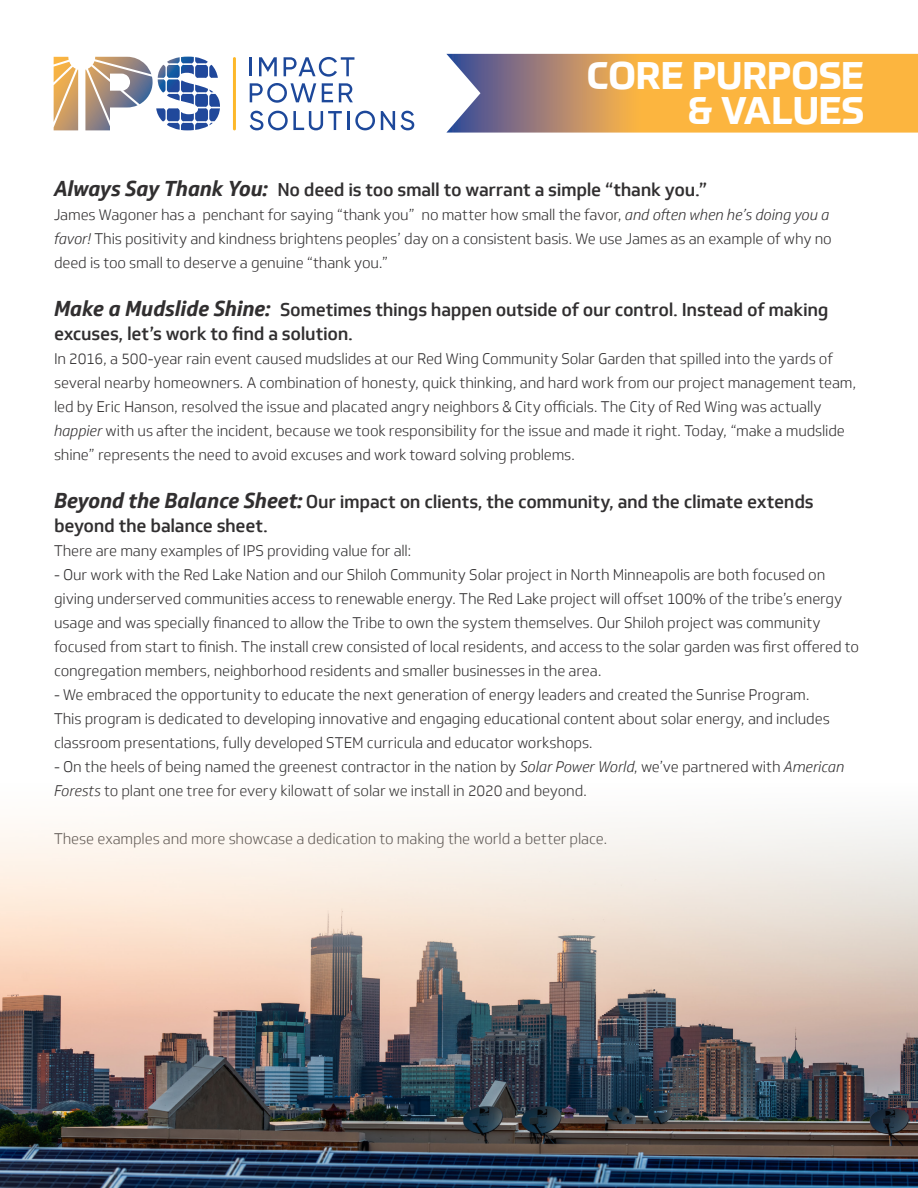
<style>
.page{position:relative;width:918px;height:1188px;background:#fff}
.page>*{position:absolute;margin:0;border:0;box-sizing:border-box;transform-origin:0 0}
.TITLE_5{font:700 37.5px "Prometo";letter-spacing:-.005em;color:#fff}
.TITLE_5-2{font:500 18px/24px "Soleto";letter-spacing:-.02em;color:#312f30}
.TITLE_5-3{font:300 15px/24px "Soleto";letter-spacing:-.01em;color:#312f30}
.s1{font-weight:700;font-style:italic;font-size:21px}
.s2{font-style:italic}
</style>
<div class="page">
<svg style="left:250px;top:57px;width:2px;height:19px"></svg>
<svg style="left:259px;top:57px;width:18px;height:19px"></svg>
<svg style="left:284px;top:57px;width:70px;height:20px"></svg>
<svg style="left:250px;top:83px;width:66px;height:20px"></svg>
<svg style="left:322px;top:83px;width:11px;height:19px"></svg>
<svg style="left:339px;top:83px;width:14px;height:19px"></svg>
<svg style="left:250px;top:111px;width:92px;height:19px"></svg>
<hr style="left:347px;top:111px;width:3px;height:19px;background:#1d489a">
<svg style="left:355px;top:111px;width:20px;height:19px"></svg>
<svg style="left:381px;top:111px;width:14px;height:19px"></svg>
<svg style="left:401px;top:111px;width:13px;height:19px"></svg>
<hr style="left:233px;top:57px;width:3px;height:73px;background:#fdb82a">
<svg style="left:54px;top:57px;width:24px;height:73px;background:#e0b375"></svg>
<svg style="left:85px;top:57px;width:135px;height:73px"></svg>
<svg style="left:446px;top:54px;width:472px;height:79px;background:#dca559"></svg>
<img style="left:0;top:824px;width:918px;height:364px">
<p class="TITLE_5" style="left:587px;top:52px;width:279px">CORE PURPOSE</p>
<p class="TITLE_5" style="left:688px;top:87px;width:177px">&amp; VALUES</p>
<p class="TITLE_5-2" style="left:54px;top:177px;width:655px"><span class="s1">Always Say Thank You:</span> No deed is too small to warrant a simple “thank you.”</p>
<p class="TITLE_5-3" style="left:54px;top:202px;width:779px">James Wagoner has a penchant for saying “thank you” no matter how small the favor, <span class="s2">and often when he’s doing you a favor!</span> This positivity and kindness brightens peoples’ day on a consistent basis. We use James as an example of why no deed is too small to deserve a genuine “thank you.”</p>
<p class="TITLE_5-2" style="left:54px;top:297px;width:776px"><span class="s1">Make a Mudslide Shine:</span> Sometimes things happen outside of our control. Instead of making excuses, let’s work to find a solution.</p>
<p class="TITLE_5-3" style="left:54px;top:346px;width:804px">In 2016, a 500-year rain event caused mudslides at our Red Wing Community Solar Garden that spilled into the yards of several nearby homeowners. A combination of honesty, quick thinking, and hard work from our project management team, led by Eric Hanson, resolved the issue and placated angry neighbors &amp; City officials. The City of Red Wing was actually <span class="s2">happier</span> with us after the incident, because we took responsibility for the issue and made it right. Today, “make a mudslide shine” represents the need to avoid excuses and work toward solving problems.</p>
<p class="TITLE_5-2" style="left:54px;top:489px;width:761px"><span class="s1">Beyond the Balance Sheet:</span> Our impact on clients, the community, and the climate extends beyond the balance sheet.</p>
<p class="TITLE_5-3" style="left:54px;top:538px;width:359px">There are many examples of IPS providing value for all:</p>
<p class="TITLE_5-3" style="left:54px;top:562px;width:807px">- Our work with the Red Lake Nation and our Shiloh Community Solar project in North Minneapolis are both focused on giving underserved communities access to renewable energy. The Red Lake project will offset 100% of the tribe’s energy usage and was specially financed to allow the Tribe to own the system themselves. Our Shiloh project was community focused from start to finish. The install crew consisted of local residents, and access to the solar garden was first offered to congregation members, neighborhood residents and smaller businesses in the area.</p>
<p class="TITLE_5-3" style="left:54px;top:682px;width:777px">- We embraced the opportunity to educate the next generation of energy leaders and created the Sunrise Program.<br>This program is dedicated to developing innovative and engaging educational content about solar energy, and includes classroom presentations, fully developed STEM curricula and educator workshops.</p>
<p class="TITLE_5-3" style="left:54px;top:754px;width:792px">- On the heels of being named the greenest contractor in the nation by <span class="s2">Solar Power World</span>, we’ve partnered with <span class="s2">American<br>Forests</span> to plant one tree for every kilowatt of solar we install in 2020 and beyond.</p>
<p class="TITLE_5-3" style="left:54px;top:826px;width:555px">These examples and more showcase a dedication to making the world a better place.</p>
</div>
